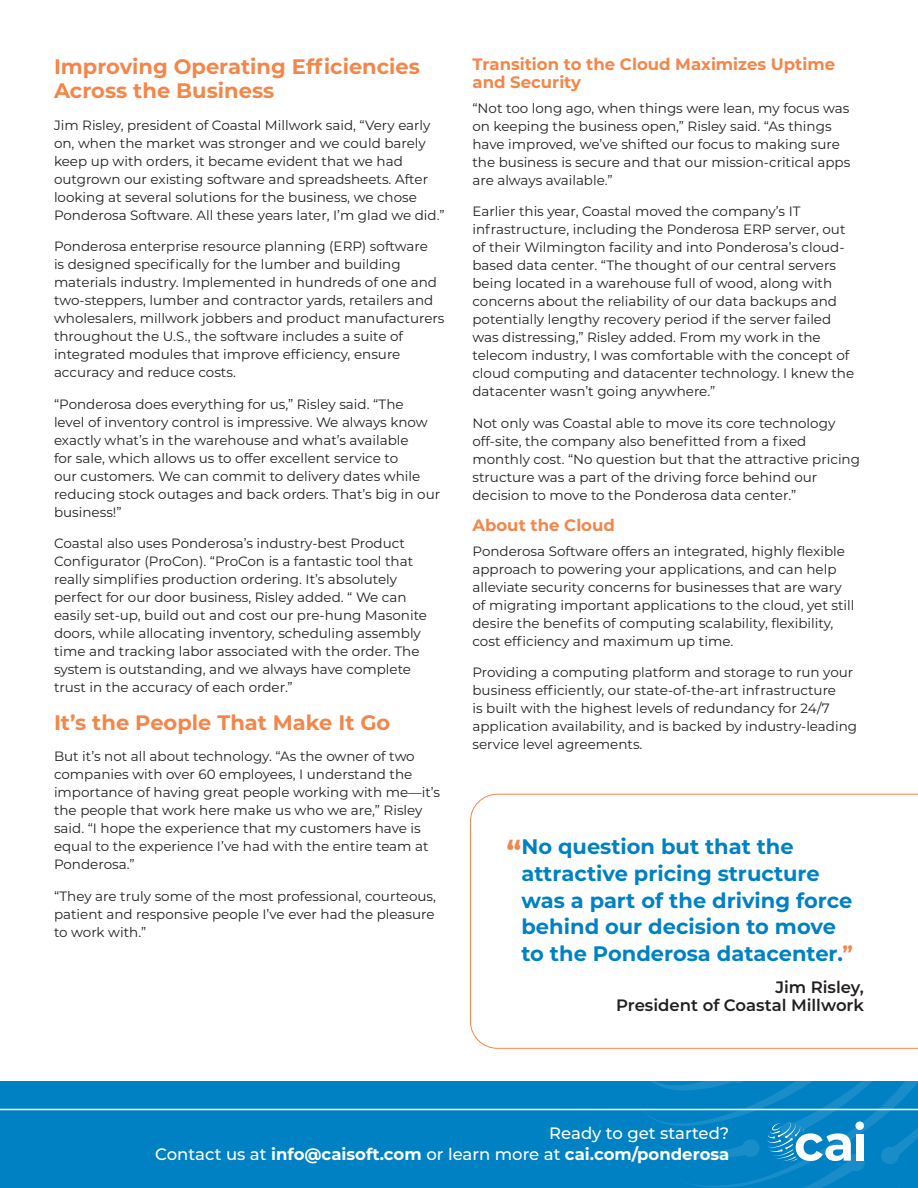
<style>
.page{position:relative;width:918px;height:1188px;background:#fff}
.page>*{position:absolute;margin:0;border:0;box-sizing:border-box;transform-origin:0 0}
.t1{font:700 21px/26.7px "Montserrat";color:#0081c4}
.t2{font:700 21px/24px "Montserrat";color:#f58649}
.t3{font:500 16.5px/20.7px "Montserrat";color:#fff;text-align:right}
.t4{font:700 16.5px/18px "Montserrat";color:#f58649}
.t5{font:600 16.5px/18px "Montserrat";color:#231f20;text-align:right}
.t6{font:13.5px/18px "Montserrat";color:#231f20}
.s1{font-size:30px;color:#f58649}
.s2{color:#f58649}
.s3{font-weight:700}
</style>
<div class="page">
<div style="left:0;top:1081px;width:918px;height:107px;background:#0081c4"></div>
<svg style="left:637px;top:1081px;width:281px;height:107px"></svg>
<div style="left:856px;top:1134px;width:8px;height:27px;background:#fff"></div>
<div style="left:855px;top:1121px;width:9px;height:9px;background:#fff;border-radius:50%"></div>
<hr style="left:0;top:1109px;width:918px;height:1px;background:#fff">
<svg style="left:470px;top:793px;width:448px;height:256px"></svg>
<h1 class="t2" style="left:54px;top:54px;width:368px">Improving Operating Efficiencies<br>Across the Business</h1>
<p class="t6" style="left:54px;top:116px;width:392px">Jim Risley, president of Coastal Millwork said, “Very early on, when the market was stronger and we could barely keep up with orders, it became evident that we had outgrown our existing software and spreadsheets. After looking at several solutions for the business, we chose Ponderosa Software. All these years later, I’m glad we did.”</p>
<p class="t6" style="left:54px;top:237px;width:392px">Ponderosa enterprise resource planning (ERP) software<br>is designed specifically for the lumber and building materials industry. Implemented in hundreds of one and two-steppers, lumber and contractor yards, retailers and wholesalers, millwork jobbers and product manufacturers throughout the U.S., the software includes a suite of integrated modules that improve efficiency, ensure accuracy and reduce costs.</p>
<p class="t6" style="left:54px;top:394px;width:388px">“Ponderosa does everything for us,” Risley said. “The<br>level of inventory control is impressive. We always know exactly what’s in the warehouse and what’s available<br>for sale, which allows us to offer excellent service to<br>our customers. We can commit to delivery dates while reducing stock outages and back orders. That’s big in our business!”</p>
<p class="t6" style="left:54px;top:534px;width:375px">Coastal also uses Ponderosa’s industry-best Product Configurator (ProCon). “ProCon is a fantastic tool that really simplifies production ordering. It’s absolutely perfect for our door business, Risley added. “ We can easily set-up, build out and cost our pre-hung Masonite doors, while allocating inventory, scheduling assembly time and tracking labor associated with the order. The system is outstanding, and we always have complete trust in the accuracy of each order.”</p>
<h1 class="t2" style="left:54px;top:709px;width:338px">It’s the People That Make It Go</h1>
<p class="t6" style="left:54px;top:747px;width:388px">But it’s not all about technology. “As the owner of two companies with over 60 employees, I understand the importance of having great people working with me—it’s the people that work here make us who we are,” Risley said. “I hope the experience that my customers have is equal to the experience I’ve had with the entire team at Ponderosa.”</p>
<p class="t6" style="left:54px;top:887px;width:384px;text-align:justify">“They are truly some of the most professional, courteous, patient and responsive people I’ve ever had the pleasure to work with.”</p>
<p class="t4" style="left:472px;top:54px;width:364px">Transition to the Cloud Maximizes Uptime and Security</p>
<p class="t6" style="left:472px;top:98px;width:379px">“Not too long ago, when things were lean, my focus was on keeping the business open,” Risley said. “As things have improved, we’ve shifted our focus to making sure the business is secure and that our mission-critical apps are always available.”</p>
<p class="t6" style="left:472px;top:202px;width:383px">Earlier this year, Coastal moved the company’s IT infrastructure, including the Ponderosa ERP server, out of their Wilmington facility and into Ponderosa’s cloud&shy;based data center. “The thought of our central servers being located in a warehouse full of wood, along with concerns about the reliability of our data backups and potentially lengthy recovery period if the server failed was distressing,” Risley added. From my work in the telecom industry, I was comfortable with the concept of cloud computing and datacenter technology. I knew the datacenter wasn’t going anywhere.”</p>
<p class="t6" style="left:472px;top:413px;width:389px">Not only was Coastal able to move its core technology off-site, the company also benefitted from a fixed monthly cost. “No question but that the attractive pricing structure was a part of the driving force behind our decision to move to the Ponderosa data center.”</p>
<p class="t4" style="left:472px;top:516px;width:144px">About the Cloud</p>
<p class="t6" style="left:472px;top:542px;width:383px">Ponderosa Software offers an integrated, highly flexible approach to powering your applications, and can help alleviate security concerns for businesses that are wary of migrating important applications to the cloud, yet still desire the benefits of computing scalability, flexibility, cost efficiency and maximum up time.</p>
<p class="t6" style="left:472px;top:663px;width:386px">Providing a computing platform and storage to run your business efficiently, our state-of-the-art infrastructure<br>is built with the highest levels of redundancy for 24/7 application availability, and is backed by industry-leading service level agreements.</p>
<h1 class="t1" style="left:521px;top:833px;width:333px;text-indent:-15px"><span class="s1">“</span>No question but that the attractive pricing structure was a part of the driving force behind our decision to move to the Ponderosa datacenter.<span class="s2">”</span></h1>
<p class="t5" style="left:616px;top:977px;width:249px">Jim Risley,<br>President of Coastal Millwork</p>
<p class="t3" style="left:155px;top:1122px;width:576px">Ready to get started?<br>Contact us at <span class="s3">info@caisoft.com</span> or learn more at <span class="s3">cai.com/ponderosa</span></p>
</div>
